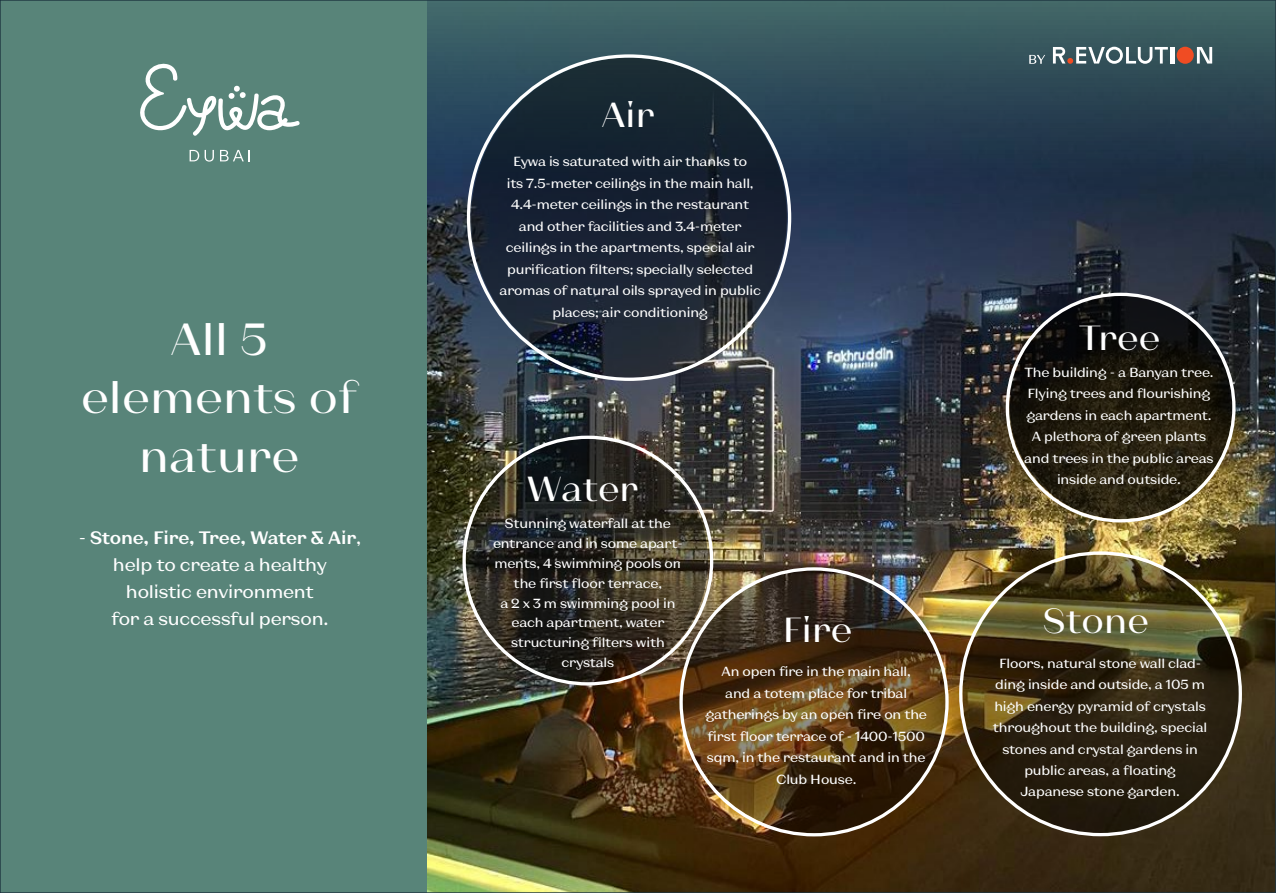
<style>
.page{position:relative;width:1276px;height:893px;background:#fff}
.page>*{position:absolute;margin:0;border:0;box-sizing:border-box;transform-origin:0 0}
.t1{font:45px/58.5px "Kyiv Type Sans Medium 3";letter-spacing:.01em;color:#fff;text-align:center}
.t2{font:34.8px "Kyiv Type Sans Medium 3";letter-spacing:.01em;color:#fff}
.t3{font:18px/27px "Kyiv Type Sans Medium 2";letter-spacing:-.01em;color:#fff;text-align:center}
.t4{font:18px "Kyiv Type Sans Bold 2";letter-spacing:-.01em;color:#fff}
.t5{font:13.2px/21.5px "Kyiv Type Sans Medium 2";letter-spacing:-.01em;color:#fff;text-align:center}
.s1{font-family:"Kyiv Type Sans Medium 2"}
</style>
<div class="page">
<div style="left:0;top:0;width:1275px;height:893px;background:#588479"></div>
<img style="left:428px;top:2px;width:846px;height:889px">
<svg style="left:470px;top:56px;width:318px;height:323px;background:#1d2735"></svg>
<svg style="left:1008px;top:293px;width:226px;height:228px;background:#242016"></svg>
<svg style="left:464px;top:437px;width:245px;height:248px;background:#312d26"></svg>
<svg style="left:680px;top:567px;width:268px;height:268px;background:#533c20"></svg>
<svg style="left:960px;top:553px;width:282px;height:282px;background:#3f361e"></svg>
<div style="left:1176px;top:47px;width:17px;height:17px;background:#f04c23;border-radius:50%"></div>
<div style="left:1170px;top:47px;width:5px;height:17px;background:#fff"></div>
<svg style="left:1197px;top:47px;width:15px;height:17px"></svg>
<svg style="left:1053px;top:47px;width:115px;height:17px;background:#7e8f93"></svg>
<svg style="left:1029px;top:55px;width:16px;height:9px"></svg>
<svg style="left:140px;top:63px;width:160px;height:73px"></svg>
<svg style="left:190px;top:150px;width:9px;height:11px"></svg>
<svg style="left:205px;top:150px;width:9px;height:12px"></svg>
<svg style="left:220px;top:150px;width:30px;height:11px"></svg>
<h1 class="t1" style="left:81px;top:308px;width:277px">All 5 elements of nature</h1>
<h3 class="t4" style="left:79px;top:525px;width:284px"><span class="s1">-</span> Stone, Fire, Tree, Water &amp; Air<span class="s1">,</span></h3>
<h3 class="t3" style="left:111px;top:550px;width:219px">help to create a healthy holistic environment for a successful person.</h3>
<h2 class="t2" style="left:602px;top:91px;width:54px">Air</h2>
<p class="t5" style="left:499px;top:150px;width:263px">Eywa is saturated with air thanks to<br>its 7.5-meter ceilings in the main hall, 4.4-meter ceilings in the restaurant and other facilities and 3.4-meter ceilings in the apartments, special air purification filters; specially selected aromas of natural oils sprayed in public places; air conditioning</p>
<h2 class="t2" style="left:1079px;top:314px;width:82px">Tree</h2>
<p class="t5" style="left:1024px;top:361px;width:191px">The building - a Banyan tree.<br>Flying trees and flourishing gardens in each apartment.<br>A plethora of green plants and trees in the public areas</p>
<h2 class="t2" style="left:527px;top:465px;width:113px">Water</h2>
<p class="t5" style="left:1057px;top:468px;width:125px">inside and outside.</p>
<p class="t5" style="left:493px;top:513px;width:191px;line-height:19.8px">Stunning waterfall at the entrance and in some apart&shy;ments, 4 swimming pools on the first floor terrace,<br>a 2 x 3 m swimming pool in each apartment, water structuring filters with crystals</p>
<h2 class="t2" style="left:1043px;top:597px;width:107px">Stone</h2>
<h2 class="t2" style="left:782px;top:606px;width:71px">Fire</h2>
<p class="t5" style="left:705px;top:660px;width:223px">An open fire in the main hall,<br>and a totem place for tribal gatherings by an open fire on the first floor terrace of - 1400-1500 sqm, in the restaurant and in the<br>Club House.</p>
<p class="t5" style="left:993px;top:652px;width:216px">Floors, natural stone wall clad&shy;ding inside and outside, a 105 m high energy pyramid of crystals throughout the building, special stones and crystal gardens in public areas, a floating<br>Japanese stone garden.</p>
</div>
